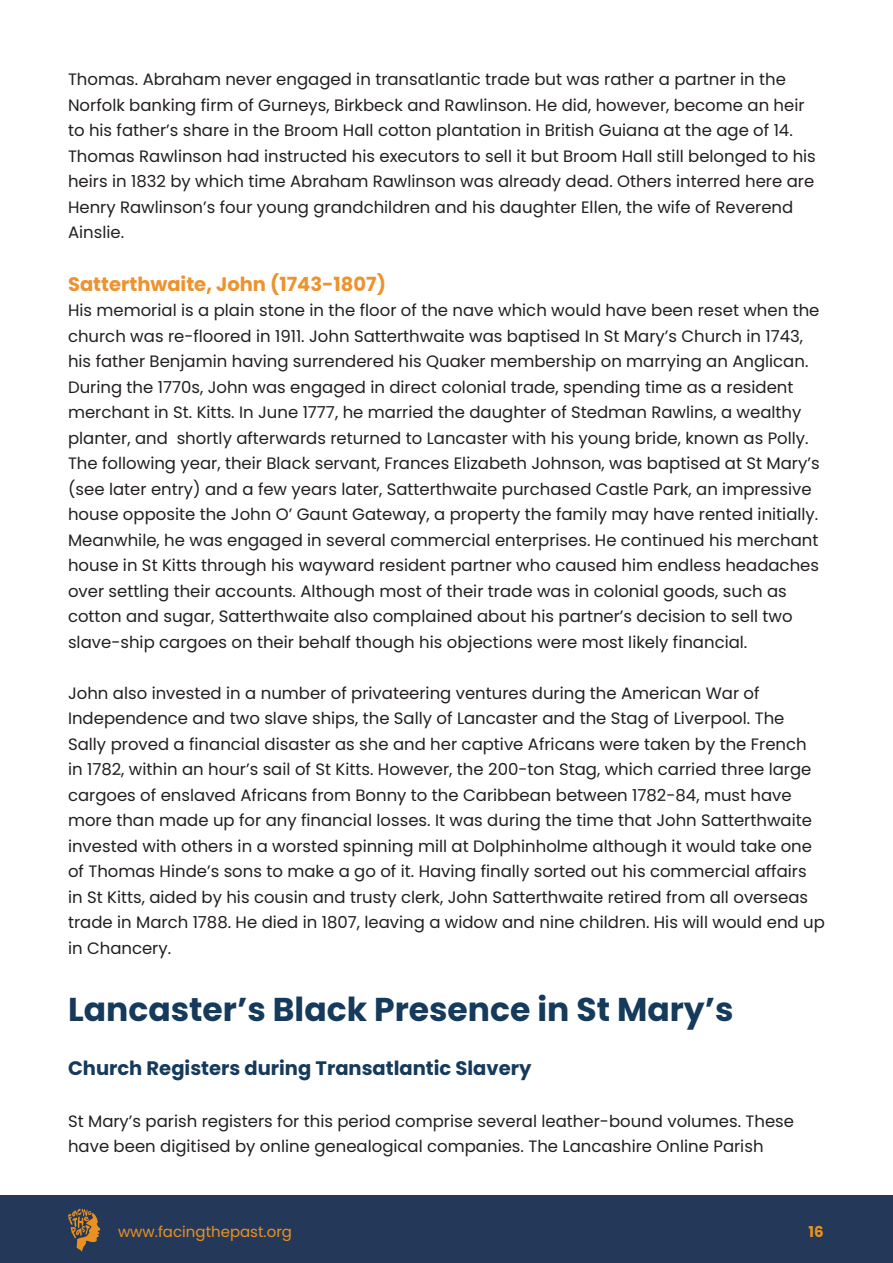
<style>
.page{position:relative;width:893px;height:1263px;background:#fff}
.page>*{position:absolute;margin:0;border:0;box-sizing:border-box;transform-origin:0 0}
.t1{font:700 33px "Poppins";color:#153a5b}
.Sub_Headings{font:700 19.5px "Poppins";color:#153a5b}
.Sub_Headings-2{font:700 19.5px "Poppins";color:#ec932f}
.t2{font:16.5px/25.5px "Poppins";color:#231f20}
.t3{font:15px "Poppins";color:#eb911f}
.t4{font:700 15px "Poppins";color:#eb911f}
</style>
<div class="page">
<div style="left:0;top:1195px;width:893px;height:68px;background:#24395a"></div>
<svg style="left:68px;top:1209px;width:32px;height:43px"></svg>
<p class="t2" style="left:68px;top:67px;width:749px">Thomas. Abraham never engaged in transatlantic trade but was rather a partner in the Norfolk banking firm of Gurneys, Birkbeck and Rawlinson. He did, however, become an heir to his father’s share in the Broom Hall cotton plantation in British Guiana at the age of 14.<br>Thomas Rawlinson had instructed his executors to sell it but Broom Hall still belonged to his heirs in 1832 by which time Abraham Rawlinson was already dead. Others interred here are Henry Rawlinson’s four young grandchildren and his daughter Ellen, the wife of Reverend Ainslie.</p>
<p class="Sub_Headings-2" style="left:68px;top:273px;width:319px">Satterthwaite, John (1743-1807)</p>
<p class="t2" style="left:68px;top:298px;width:753px">His memorial is a plain stone in the floor of the nave which would have been reset when the church was re-floored in 1911. John Satterthwaite was baptised In St Mary’s Church in 1743, his father Benjamin having surrendered his Quaker membership on marrying an Anglican.<br>During the 1770s, John was engaged in direct colonial trade, spending time as a resident merchant in St. Kitts. In June 1777, he married the daughter of Stedman Rawlins, a wealthy planter, and shortly afterwards returned to Lancaster with his young bride, known as Polly.<br>The following year, their Black servant, Frances Elizabeth Johnson, was baptised at St Mary’s (see later entry) and a few years later, Satterthwaite purchased Castle Park, an impressive house opposite the John O’ Gaunt Gateway, a property the family may have rented initially.<br>Meanwhile, he was engaged in several commercial enterprises. He continued his merchant house in St Kitts through his wayward resident partner who caused him endless headaches over settling their accounts. Although most of their trade was in colonial goods, such as cotton and sugar, Satterthwaite also complained about his partner’s decision to sell two slave-ship cargoes on their behalf though his objections were most likely financial.</p>
<p class="t2" style="left:68px;top:680px;width:758px">John also invested in a number of privateering ventures during the American War of Independence and two slave ships, the Sally of Lancaster and the Stag of Liverpool. The Sally proved a financial disaster as she and her captive Africans were taken by the French in 1782, within an hour’s sail of St Kitts. However, the 200-ton Stag, which carried three large cargoes of enslaved Africans from Bonny to the Caribbean between 1782-84, must have more than made up for any financial losses. It was during the time that John Satterthwaite invested with others in a worsted spinning mill at Dolphinholme although it would take one of Thomas Hinde’s sons to make a go of it. Having finally sorted out his commercial affairs in St Kitts, aided by his cousin and trusty clerk, John Satterthwaite retired from all overseas trade in March 1788. He died in 1807, leaving a widow and nine children. His will would end up in Chancery.</p>
<p class="t1" style="left:68px;top:991px;width:667px">Lancaster’s Black Presence in St Mary’s</p>
<p class="Sub_Headings" style="left:68px;top:1057px;width:465px">Church Registers during Transatlantic Slavery</p>
<p class="t2" style="left:68px;top:1108px;width:728px">St Mary’s parish registers for this period comprise several leather-bound volumes. These have been digitised by online genealogical companies. The Lancashire Online Parish</p>
<p class="t3" style="left:118px;top:1223px;width:176px">www.facingthepast.org</p>
<p class="t4" style="left:809px;top:1223px;width:17px">16</p>
</div>
